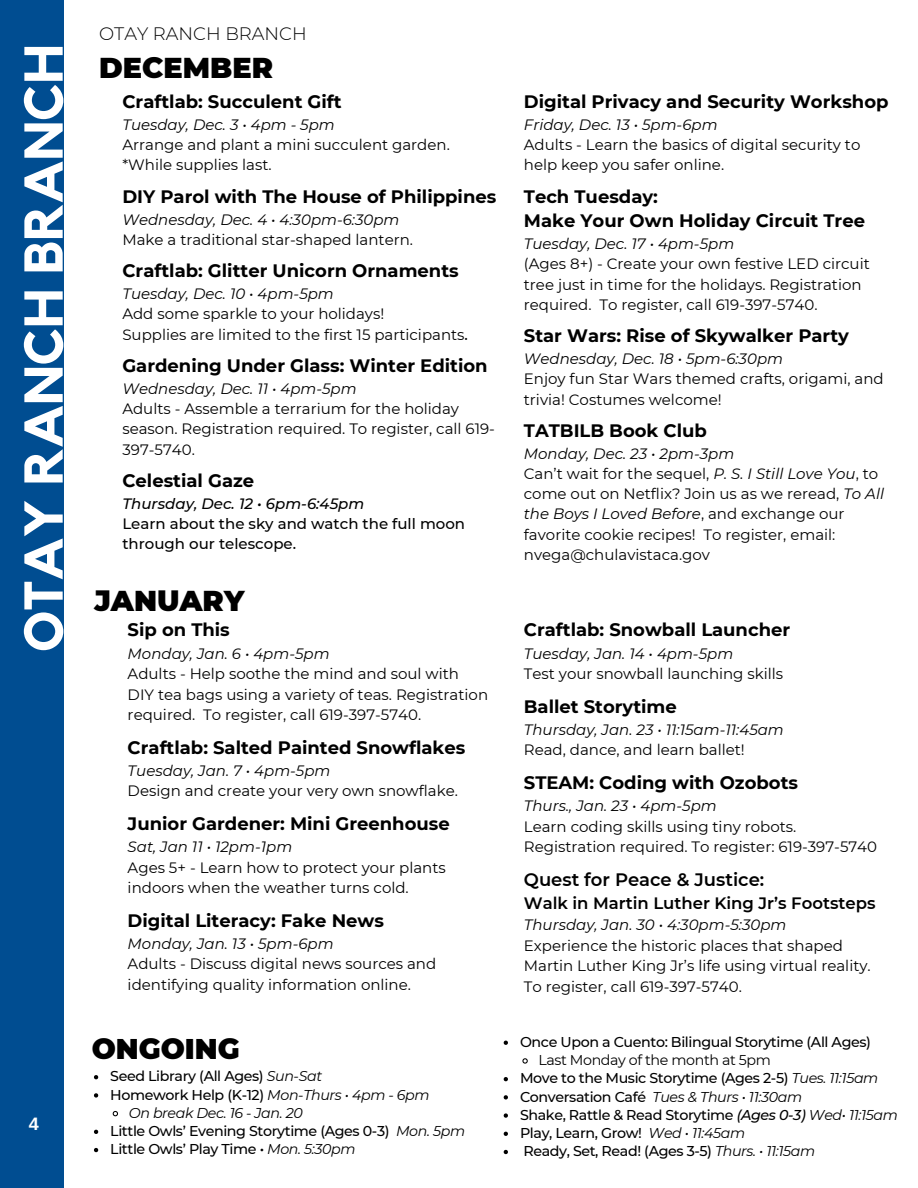
<style>
.page{position:relative;width:918px;height:1188px;background:#fff}
.page>*{position:absolute;margin:0;border:0;box-sizing:border-box;transform-origin:0 0}
.t1{font:700 54px "Kollektif";color:#fff}
.t2{font:900 28.65px "Montserrat";color:#000}
.t3{font:900 28.5px "Montserrat";color:#000}
.t4{font:700 18px/24.6px "Montserrat";color:#000}
.t5{font:600 18px "Montserrat";color:#000}
.t6{font:300 18px "Montserrat";color:#000}
.t7{font:700 18px "Arimo";color:#fff}
.t8{font:600 16.5px "Montserrat";color:#000}
.t9{font:15px/20.2px "Montserrat";color:#000}
.t10{font:italic 15px "Montserrat";color:#000}
.t11{font:500 15px/20.2px "Montserrat";color:#000}
.t12{font:italic 500 15px "Montserrat";color:#000}
.t13{font:500 14.25px/18.1px "Montserrat";letter-spacing:-.025em;color:#000}
.t14{font:italic 14.25px "Montserrat";letter-spacing:-.025em;color:#000}
.s1{font-weight:500}
.s2{font-weight:400;font-style:italic}
.s3{font-style:italic}
.s4{font-weight:400}
</style>
<div class="page">
<div style="left:0;top:0;width:63px;height:1188px;background:#004d91"></div>
<svg style="left:504px;top:1041px;width:4px;height:4px"></svg>
<svg style="left:522px;top:1058px;width:6px;height:6px"></svg>
<svg style="left:504px;top:1077px;width:4px;height:4px"></svg>
<svg style="left:504px;top:1095px;width:4px;height:5px"></svg>
<svg style="left:504px;top:1113px;width:4px;height:5px"></svg>
<svg style="left:504px;top:1132px;width:4px;height:4px"></svg>
<svg style="left:504px;top:1150px;width:4px;height:4px"></svg>
<svg style="left:94px;top:1075px;width:4px;height:4px"></svg>
<svg style="left:94px;top:1093px;width:4px;height:5px"></svg>
<svg style="left:112px;top:1111px;width:6px;height:6px"></svg>
<svg style="left:94px;top:1130px;width:4px;height:4px"></svg>
<svg style="left:94px;top:1148px;width:4px;height:4px"></svg>
<h1 class="t1" style="left:19px;top:652px;width:609px;rotate:-90deg">OTAY RANCH BRANCH</h1>
<p class="t7" style="left:29px;top:1114px;width:12px">4</p>
<p class="t6" style="left:99px;top:23px;width:209px">OTAY RANCH BRANCH</p>
<h2 class="t2" style="left:99px;top:50px;width:175px">DECEMBER</h2>
<p class="t4" style="left:122px;top:89px;width:221px">Craftlab: Succulent Gift</p>
<p class="t10" style="left:122px;top:115px;width:214px">Tuesday, Dec. 3 • 4pm - 5pm</p>
<p class="t9" style="left:122px;top:134px;width:329px">Arrange and plant a mini succulent garden. *While supplies last.</p>
<p class="t4" style="left:122px;top:184px;width:375px">DIY Parol with The House of Philippines</p>
<p class="t10" style="left:122px;top:210px;width:279px">Wednesday, Dec. 4 • 4:30pm-6:30pm</p>
<p class="t9" style="left:122px;top:229px;width:292px">Make a traditional star-shaped lantern.</p>
<p class="t4" style="left:122px;top:258px;width:338px">Craftlab: Glitter Unicorn Ornaments</p>
<p class="t10" style="left:122px;top:285px;width:213px">Tuesday, Dec. 10 • 4pm-5pm</p>
<p class="t9" style="left:122px;top:304px;width:347px">Add some sparkle to your holidays!<br>Supplies are limited to the first 15 participants<span class="s1">.</span></p>
<p class="t4" style="left:122px;top:353px;width:367px">Gardening Under Glass: Winter Edition</p>
<p class="t10" style="left:122px;top:379px;width:236px">Wednesday, Dec. 11 • 4pm-5pm</p>
<p class="t9" style="left:122px;top:399px;width:374px">Adults - Assemble a terrarium for the holiday season. Registration required. To register, call 619-<br>397-5740.</p>
<p class="t4" style="left:122px;top:468px;width:133px">Celestial Gaze</p>
<p class="t12" style="left:122px;top:494px;width:243px">Thursday, Dec. 12 • 6pm-6:45pm</p>
<p class="t11" style="left:122px;top:514px;width:344px">Learn about the sky and watch the full moon through our telescope.</p>
<h2 class="t2" style="left:94px;top:583px;width:151px">JANUARY</h2>
<p class="t4" style="left:128px;top:618px;width:104px">Sip on This</p>
<p class="t10" style="left:128px;top:644px;width:203px">Monday, Jan. 6 • 4pm-5pm</p>
<p class="t9" style="left:128px;top:664px;width:362px">Adults - Help soothe the mind and soul with<br>DIY tea bags using a variety of teas. Registration required. To register, call 619-397-5740.</p>
<p class="t4" style="left:128px;top:735px;width:339px">Craftlab: Salted Painted Snowflakes</p>
<p class="t10" style="left:128px;top:761px;width:204px">Tuesday, Jan. 7 • 4pm-5pm</p>
<p class="t9" style="left:128px;top:781px;width:332px">Design and create your very own snowflake.</p>
<p class="t4" style="left:128px;top:811px;width:324px">Junior Gardener: Mini Greenhouse</p>
<p class="t10" style="left:128px;top:838px;width:166px">Sat, Jan 11 • 12pm-1pm</p>
<p class="t9" style="left:128px;top:857px;width:320px">Ages 5+ - Learn how to protect your plants indoors when the weather turns cold.</p>
<p class="t4" style="left:128px;top:908px;width:258px">Digital Literacy: Fake News</p>
<p class="t10" style="left:128px;top:934px;width:207px">Monday, Jan. 13 • 5pm-6pm</p>
<p class="t9" style="left:128px;top:954px;width:310px">Adults - Discuss digital news sources and identifying quality information online.</p>
<h3 class="t3" style="left:92px;top:1031px;width:149px">ONGOING</h3>
<p class="t13" style="left:110px;top:1067px;width:213px">Seed Library (All Ages) <span class="s2">Sun-Sat</span></p>
<p class="t13" style="left:110px;top:1086px;width:321px">Homework Help (K-12) <span class="s2">Mon-Thurs • 4pm - 6pm</span></p>
<p class="t14" style="left:129px;top:1104px;width:176px">On break Dec. 16 - Jan. 20</p>
<p class="t13" style="left:110px;top:1122px;width:356px">Little Owls’ Evening Storytime (Ages 0-3) <span class="s2">Mon. 5pm</span></p>
<p class="t13" style="left:110px;top:1140px;width:247px">Little Owls’ Play Time • <span class="s2">Mon. 5:30pm</span></p>
<p class="t4" style="left:524px;top:89px;width:366px">Digital Privacy and Security Workshop</p>
<p class="t10" style="left:524px;top:115px;width:195px">Friday, Dec. 13 • 5pm-6pm</p>
<p class="t9" style="left:524px;top:134px;width:338px">Adults - Learn the basics of digital security to help keep you safer online.</p>
<p class="t4" style="left:524px;top:184px;width:343px">Tech Tuesday:<br>Make Your Own Holiday Circuit Tree</p>
<p class="t10" style="left:524px;top:235px;width:212px">Tuesday, Dec. 17 • 4pm-5pm</p>
<p class="t9" style="left:524px;top:254px;width:347px">(Ages 8+) - Create your own festive LED circuit tree just in time for the holidays. Registration required. To register, call 619-397-5740.</p>
<p class="t4" style="left:524px;top:323px;width:327px">Star Wars: Rise of Skywalker Party</p>
<p class="t10" style="left:524px;top:350px;width:261px">Wednesday, Dec. 18 • 5pm-6:30pm</p>
<p class="t9" style="left:524px;top:369px;width:361px">Enjoy fun Star Wars themed crafts, origami, and trivia! Costumes welcome!</p>
<p class="t4" style="left:524px;top:418px;width:185px">TATBILB Book Club</p>
<p class="t9" style="left:524px;top:443px;width:362px"><span class="s3">Monday, Dec. 23 • 2pm-3pm<br></span>Can’t wait for the sequel, <span class="s3">P. S. I Still Love You</span>, to come out on Netflix? Join us as we reread, <span class="s3">To All the Boys I Loved Before</span>, and exchange our favorite cookie recipes! To register, email: nvega@chulavistaca.gov</p>
<p class="t4" style="left:524px;top:618px;width:268px">Craftlab: Snowball Launcher</p>
<p class="t10" style="left:524px;top:644px;width:211px">Tuesday, Jan. 14 • 4pm-5pm</p>
<p class="t9" style="left:524px;top:664px;width:261px">Test your snowball launching skills</p>
<p class="t4" style="left:524px;top:694px;width:154px">Ballet Storytime</p>
<p class="t10" style="left:524px;top:720px;width:262px">Thursday, Jan. 23 • 11:15am-11:45am</p>
<p class="t9" style="left:524px;top:740px;width:222px">Read, dance, and learn ballet!</p>
<p class="t4" style="left:524px;top:770px;width:276px">STEAM: Coding with Ozobots</p>
<p class="t10" style="left:524px;top:797px;width:194px">Thurs., Jan. 23 • 4pm-5pm</p>
<p class="t9" style="left:524px;top:816px;width:355px">Learn coding skills using tiny robots.<br>Registration required. To register: 619-397-5740</p>
<p class="t5" style="left:524px;top:868px;width:242px">Quest for Peace &amp; Justice:</p>
<p class="t8" style="left:524px;top:893px;width:353px">Walk in Martin Luther King Jr’s Footsteps</p>
<p class="t10" style="left:524px;top:916px;width:264px">Thursday, Jan. 30 • 4:30pm-5:30pm</p>
<p class="t9" style="left:524px;top:935px;width:348px">Experience the historic places that shaped<br>Martin Luther King Jr’s life using virtual reality.<br>To register, call 619-397-5740.</p>
<p class="t13" style="left:520px;top:1033px;width:352px">Once Upon a Cuento: Bilingual Storytime (All Ages)</p>
<p class="t13" style="left:520px;top:1051px;width:379px;text-indent:19px"><span class="s4">Last Monday of the month at 5pm<br></span>Move to the Music Storytime (Ages 2-5) <span class="s2">Tues. 11:15am </span>Conversation Café <span class="s2">Tues &amp; Thurs • 11:30am<br></span>Shake, Rattle &amp; Read Storytime <span class="s3">(Ages 0-3)</span> <span class="s2">Wed• 11:15am </span>Play, Learn, Grow! <span class="s2">Wed • 11:45am<br></span>Ready, Set, Read! (Ages 3-5) <span class="s2">Thurs. • 11:15am</span></p>
</div>
